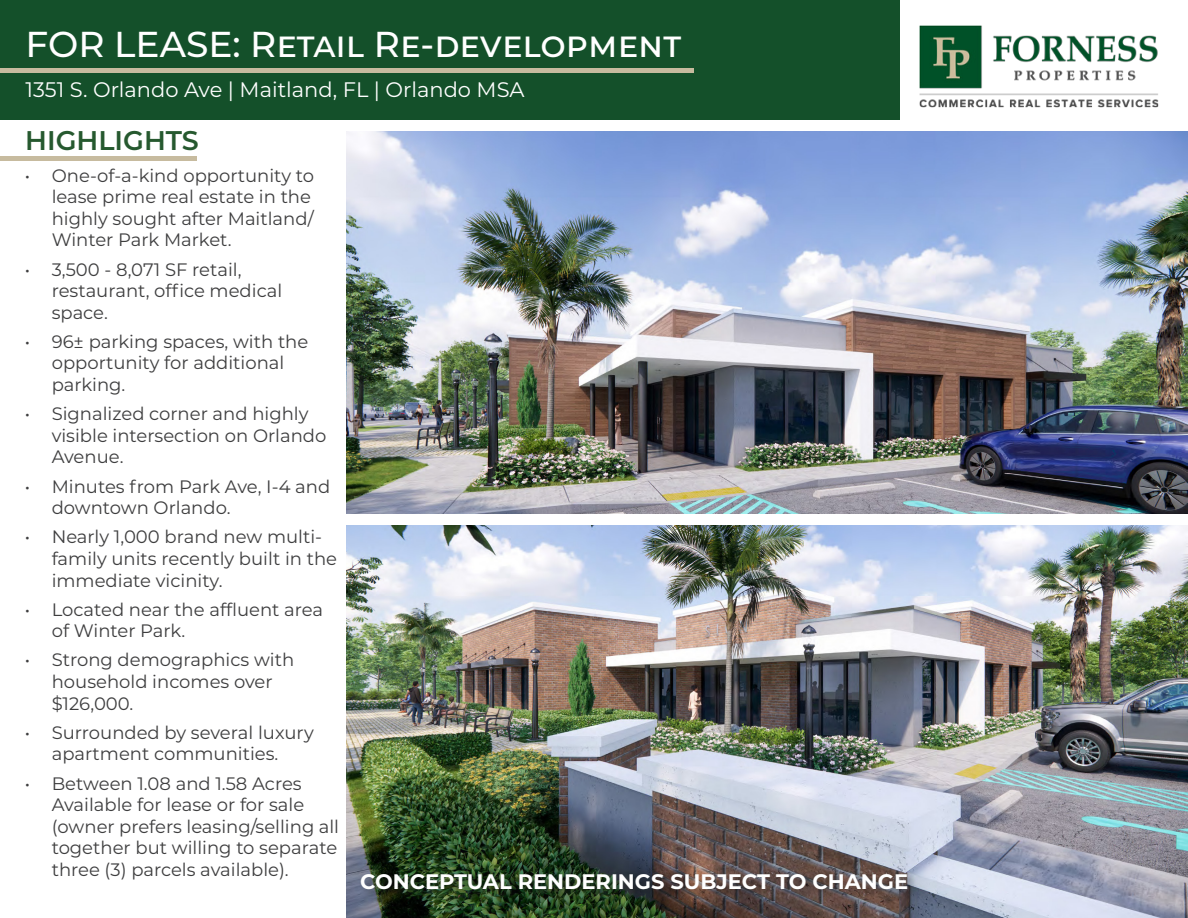
<style>
.page{position:relative;width:1188px;height:918px;background:#fff}
.page>*{position:absolute;margin:0;border:0;box-sizing:border-box;transform-origin:0 0}
.t1{font:500 36px "Montserrat";color:#fff}
.t2{font:600 27px "Montserrat";color:#26592f}
.t3{font:21px "Montserrat";color:#fff}
.t4{font:700 21px "Montserrat";color:#fff}
.t5{font:18px/21.6px "Montserrat";color:#3e3e3f}
</style>
<div class="page">
<img style="left:919px;top:25px;width:240px;height:83px">
<div style="left:0;top:0;width:900px;height:120px;background:#14502a"></div>
<hr style="left:0;top:68px;width:693px;height:4px;background:#c7bb9f">
<img style="left:347px;top:131px;width:841px;height:383px">
<img style="left:347px;top:525px;width:841px;height:393px">
<hr style="left:0;top:156px;width:197px;height:4px;background:#c7bb9f">
<div style="left:358px;top:871px;width:562px;height:32px;background:#231f20;opacity:.5"></div>
<h1 class="t1" style="left:26px;top:19px;width:657px">FOR LEASE: Retail Re-development</h1>
<p class="t3" style="left:26px;top:76px;width:501px">1351 S. Orlando Ave | Maitland, FL | Orlando MSA</p>
<p class="t2" style="left:25px;top:121px;width:175px">HIGHLIGHTS</p>
<p class="t5" style="left:52px;top:164px;width:264px;text-indent:-27px">• One-of-a-kind opportunity to lease prime real estate in the highly sought after Maitland/<br>Winter Park Market.</p>
<p class="t5" style="left:52px;top:258px;width:232px;text-indent:-27px">• 3,500 - 8,071 SF retail, restaurant, office medical space.</p>
<p class="t5" style="left:52px;top:330px;width:258px;text-indent:-27px">• 96± parking spaces, with the opportunity for additional parking.</p>
<p class="t5" style="left:52px;top:402px;width:276px;text-indent:-27px">• Signalized corner and highly visible intersection on Orlando<br>Avenue.</p>
<p class="t5" style="left:52px;top:475px;width:280px;text-indent:-27px">• Minutes from Park Ave, I-4 and downtown Orlando.</p>
<p class="t5" style="left:52px;top:526px;width:287px;text-indent:-27px">• Nearly 1,000 brand new multi&shy;family units recently built in the immediate vicinity.</p>
<p class="t5" style="left:52px;top:598px;width:273px;text-indent:-27px">• Located near the affluent area of Winter Park.</p>
<p class="t5" style="left:52px;top:649px;width:244px;text-indent:-27px">• Strong demographics with household incomes over $126,000.</p>
<p class="t5" style="left:25px;top:721px;width:291px;text-align:center">• Surrounded by several luxury apartment communities.</p>
<p class="t5" style="left:52px;top:772px;width:289px;text-indent:-27px">• Between 1.08 and 1.58 Acres<br>Available for lease or for sale (owner prefers leasing/selling all together but willing to separate three (3) parcels available).</p>
<p class="t4" style="left:360px;top:867px;width:550px">CONCEPTUAL RENDERINGS SUBJECT TO CHANGE</p>
</div>
